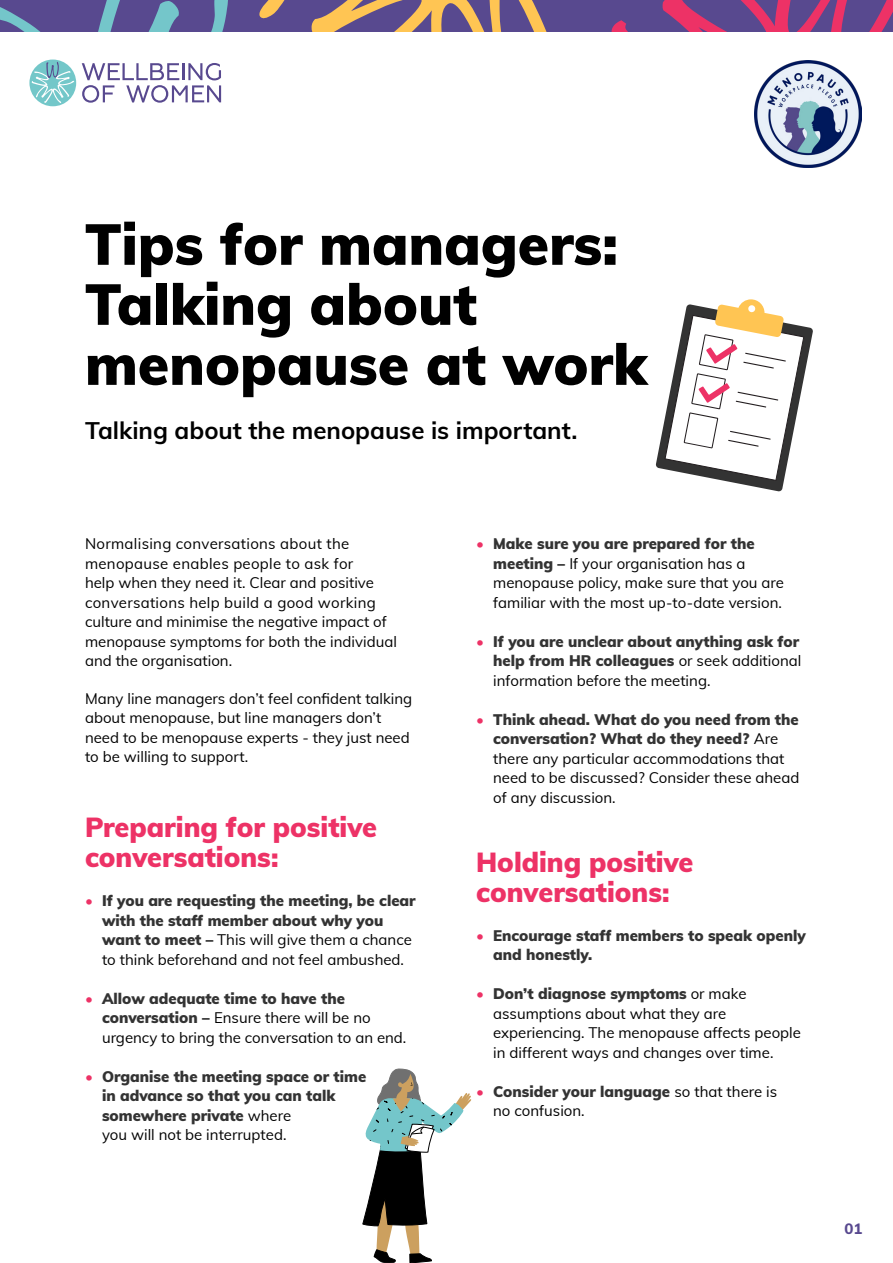
<style>
.page{position:relative;width:893px;height:1263px;background:#fff}
.page>*{position:absolute;margin:0;border:0;box-sizing:border-box;transform-origin:0 0}
.t1{font:900 57px/60px "Muli";color:#000}
.t2{font:900 27px/30px "Muli";color:#ed3266}
.t3{font:700 24px "Muli";color:#000}
.t4{font:15px/19.5px "Muli";color:#000}
.t5{font:900 15px/19.5px "Muli";color:#333}
.t6{font:800 15px "Muli";color:#58498f}
.s1{font-weight:400;color:#ed3266}
.s2{font-weight:400;color:#000}
.s3{color:#ed3266}
.s4{font-weight:900;color:#333}
</style>
<div class="page">
<svg style="left:0;top:0;width:893px;height:31px;background:#7c5d87"></svg>
<svg style="left:82px;top:63px;width:139px;height:40px"></svg>
<div style="left:29px;top:60px;width:47px;height:46px;background:#73c7c9;border-radius:50%"></div>
<svg style="left:32px;top:62px;width:42px;height:41px"></svg>
<img style="left:754px;top:60px;width:107px;height:107px">
<svg style="left:656px;top:299px;width:157px;height:193px"></svg>
<svg style="left:362px;top:1068px;width:109px;height:195px"></svg>
<h1 class="t1" style="left:85px;top:212px;width:564px">Tips for managers:<br>Talking about menopause at work</h1>
<h3 class="t3" style="left:85px;top:413px;width:494px">Talking about the menopause is important.</h3>
<p class="t4" style="left:85px;top:533px;width:313px">Normalising conversations about the menopause enables people to ask for<br>help when they need it. Clear and positive conversations help build a good working culture and minimise the negative impact of menopause symptoms for both the individual and the organisation.</p>
<p class="t4" style="left:85px;top:688px;width:329px">Many line managers don’t feel confident talking about menopause, but line managers don’t need to be menopause experts - they just need to be willing to support.</p>
<h2 class="t2" style="left:85px;top:811px;width:294px">Preparing for positive conversations:</h2>
<p class="t5" style="left:102px;top:890px;width:315px;text-indent:-17px"><span class="s1">•</span> If you are requesting the meeting, be clear with the staff member about why you want to meet – <span class="s2">This will give them a chance to think beforehand and not feel ambushed.</span></p>
<p class="t4" style="left:102px;top:988px;width:306px;text-indent:-17px"><span class="s3">•</span> <span class="s4">Allow adequate time to have the conversation –</span> Ensure there will be no urgency to bring the conversation to an end.</p>
<p class="t5" style="left:102px;top:1066px;width:266px;text-indent:-17px"><span class="s1">•</span> Organise the meeting space or time in advance so that you can talk somewhere private <span class="s2">where<br>you will not be interrupted.</span></p>
<p class="t4" style="left:493px;top:533px;width:292px;text-indent:-17px"><span class="s3">•</span> <span class="s4">Make sure you are prepared for the meeting –</span> If your organisation has a menopause policy, make sure that you are familiar with the most up-to-date version.</p>
<p class="t5" style="left:493px;top:631px;width:310px;text-indent:-17px"><span class="s1">•</span> If you are unclear about anything ask for help from HR colleagues <span class="s2">or seek additional information before the meeting.</span></p>
<p class="t4" style="left:493px;top:709px;width:308px;text-indent:-17px"><span class="s3">•</span> <span class="s4">Think ahead. What do you need from the conversation? What do they need?</span> Are there any particular accommodations that need to be discussed? Consider these ahead of any discussion.</p>
<h2 class="t2" style="left:476px;top:846px;width:219px">Holding positive conversations:</h2>
<p class="t5" style="left:493px;top:925px;width:314px;text-indent:-17px"><span class="s1">•</span> Encourage staff members to speak openly and honestly.</p>
<p class="t4" style="left:493px;top:983px;width:309px;text-indent:-17px"><span class="s3">•</span> <span class="s4">Don’t diagnose symptoms</span> or make assumptions about what they are experiencing. The menopause affects people in different ways and changes over time.</p>
<p class="t4" style="left:493px;top:1081px;width:286px;text-indent:-17px"><span class="s3">•</span> <span class="s4">Consider your language</span> so that there is no confusion.</p>
<p class="t6" style="left:844px;top:1217px;width:19px">01</p>
</div>
